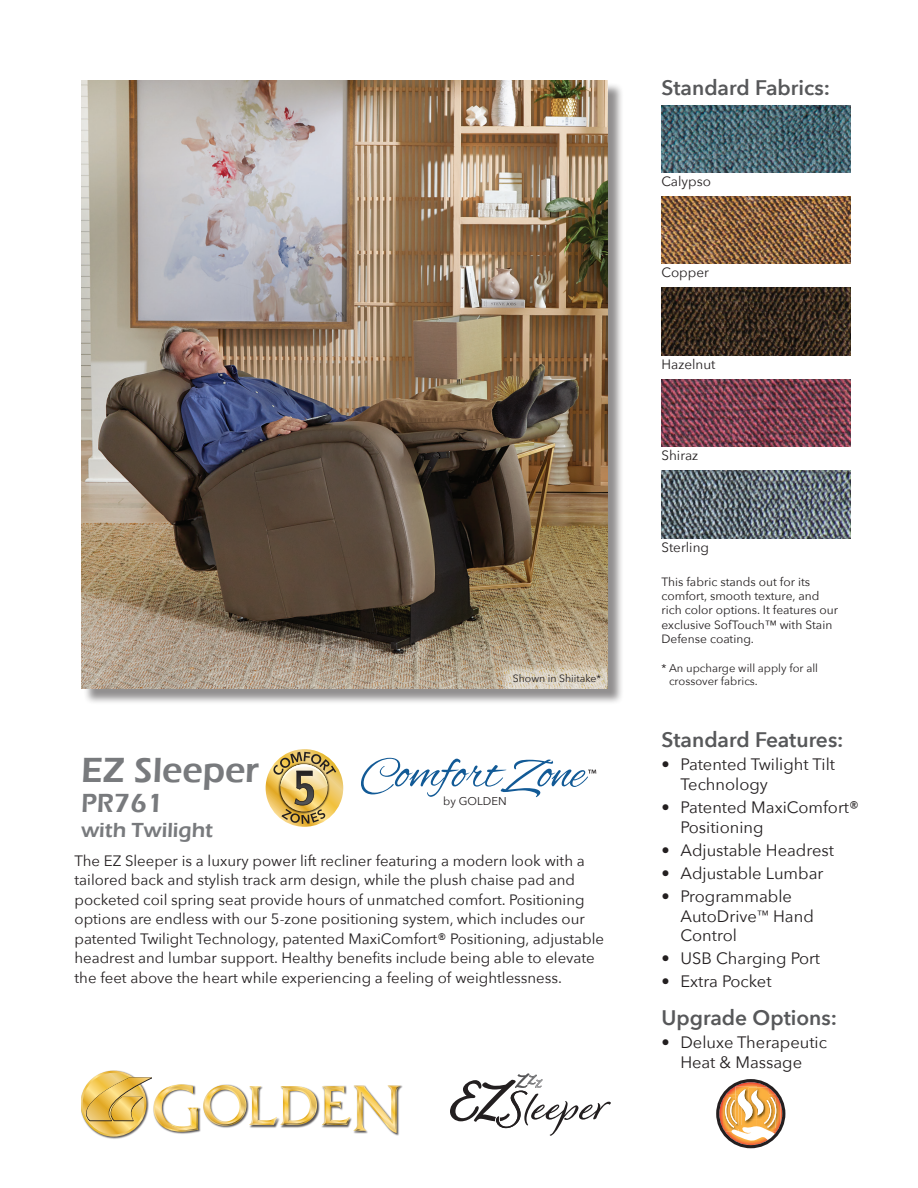
<style>
.page{position:relative;width:918px;height:1188px;background:#fff}
.page>*{position:absolute;margin:0;border:0;box-sizing:border-box;transform-origin:0 0}
.t1{font:600 36px "Eras ITC";color:#787a7d}
.t2{font:600 27px "Eras ITC";color:#787a7d}
.t3{font:600 21px "Avenir Next";color:#57585a}
.t4{font:600 21px "Eras ITC";color:#787a7d}
.t5{font:16.5px/19.8px "Avenir Next";color:#231f20}
.t6{font:15px/19.5px "Avenir Next";color:#231f20}
.t7{font:13.5px "Avenir Next";color:#231f20}
.t8{font:12px/14.4px "Avenir Next";color:#231f20}
.t9{font:11.25px/13.5px "Avenir Next";color:#231f20}
.t10{font:10.5px "Avenir Next";color:#231f20}
</style>
<div class="page">
<svg style="left:266px;top:749px;width:77px;height:78px"></svg>
<svg style="left:273px;top:752px;width:63px;height:72px;background:#c9af6d"></svg>
<svg style="left:450px;top:1073px;width:161px;height:63px"></svg>
<img style="left:104px;top:1070px;width:21px;height:69px">
<svg style="left:81px;top:1071px;width:319px;height:66px"></svg>
<svg style="left:361px;top:758px;width:235px;height:39px"></svg>
<div style="left:83px;top:83px;width:541px;height:622px;background:#231f20;opacity:.5"></div>
<img style="left:81px;top:80px;width:527px;height:608px">
<svg style="left:497px;top:660px;width:110px;height:28px;background:#cfc3af"></svg>
<img style="left:662px;top:105px;width:188px;height:67px">
<img style="left:662px;top:196px;width:188px;height:68px">
<img style="left:662px;top:288px;width:188px;height:67px">
<img style="left:662px;top:379px;width:188px;height:68px">
<img style="left:662px;top:471px;width:188px;height:67px">
<svg style="left:716px;top:1079px;width:69px;height:70px"></svg>
<p class="t10" style="left:513px;top:670px;width:90px">Shown in Shiitake*</p>
<p class="t1" style="left:81px;top:750px;width:180px">EZ Sleeper</p>
<p class="t2" style="left:81px;top:788px;width:84px">PR761</p>
<p class="t4" style="left:81px;top:818px;width:134px">with Twilight</p>
<p class="t6" style="left:75px;top:850px;width:531px">The EZ Sleeper is a luxury power lift recliner featuring a modern look with a tailored back and stylish track arm design, while the plush chaise pad and pocketed coil spring seat provide hours of unmatched comfort. Positioning options are endless with our 5-zone positioning system, which includes our patented Twilight Technology, patented MaxiComfort® Positioning, adjustable headrest and lumbar support. Healthy benefits include being able to elevate the feet above the heart while experiencing a feeling of weightlessness.</p>
<p class="t9" style="left:443px;top:794px;width:65px">by GOLDEN</p>
<p class="t3" style="left:662px;top:69px;width:170px">Standard Fabrics:</p>
<p class="t7" style="left:662px;top:170px;width:51px">Calypso</p>
<p class="t7" style="left:662px;top:261px;width:49px">Copper</p>
<p class="t7" style="left:662px;top:353px;width:55px">Hazelnut</p>
<p class="t7" style="left:662px;top:444px;width:38px">Shiraz</p>
<p class="t7" style="left:662px;top:536px;width:49px">Sterling</p>
<p class="t8" style="left:662px;top:574px;width:178px">This fabric stands out for its comfort, smooth texture, and rich color options. It features our exclusive SofTouch™ with Stain<br>Defense coating.</p>
<p class="t9" style="left:669px;top:660px;width:151px;text-indent:-8px">* An upcharge will apply for all crossover fabrics.</p>
<p class="t3" style="left:662px;top:722px;width:184px">Standard Features:</p>
<p class="t5" style="left:680px;top:754px;width:156px;text-indent:-19px">• Patented Twilight Tilt<br>Technology</p>
<p class="t5" style="left:680px;top:797px;width:180px;text-indent:-19px">• Patented MaxiComfort®<br>Positioning</p>
<p class="t5" style="left:662px;top:839px;width:174px">• Adjustable Headrest</p>
<p class="t5" style="left:662px;top:862px;width:163px">• Adjustable Lumbar</p>
<p class="t5" style="left:680px;top:885px;width:135px;text-indent:-19px">• Programmable<br>AutoDrive<sup>™</sup> Hand<br>Control</p>
<p class="t5" style="left:662px;top:948px;width:160px">• USB Charging Port</p>
<p class="t5" style="left:662px;top:971px;width:112px">• Extra Pocket</p>
<p class="t3" style="left:662px;top:1000px;width:177px">Upgrade Options:</p>
<p class="t5" style="left:662px;top:1032px;width:167px;text-align:center">• Deluxe Therapeutic<br>Heat &amp; Massage</p>
</div>
